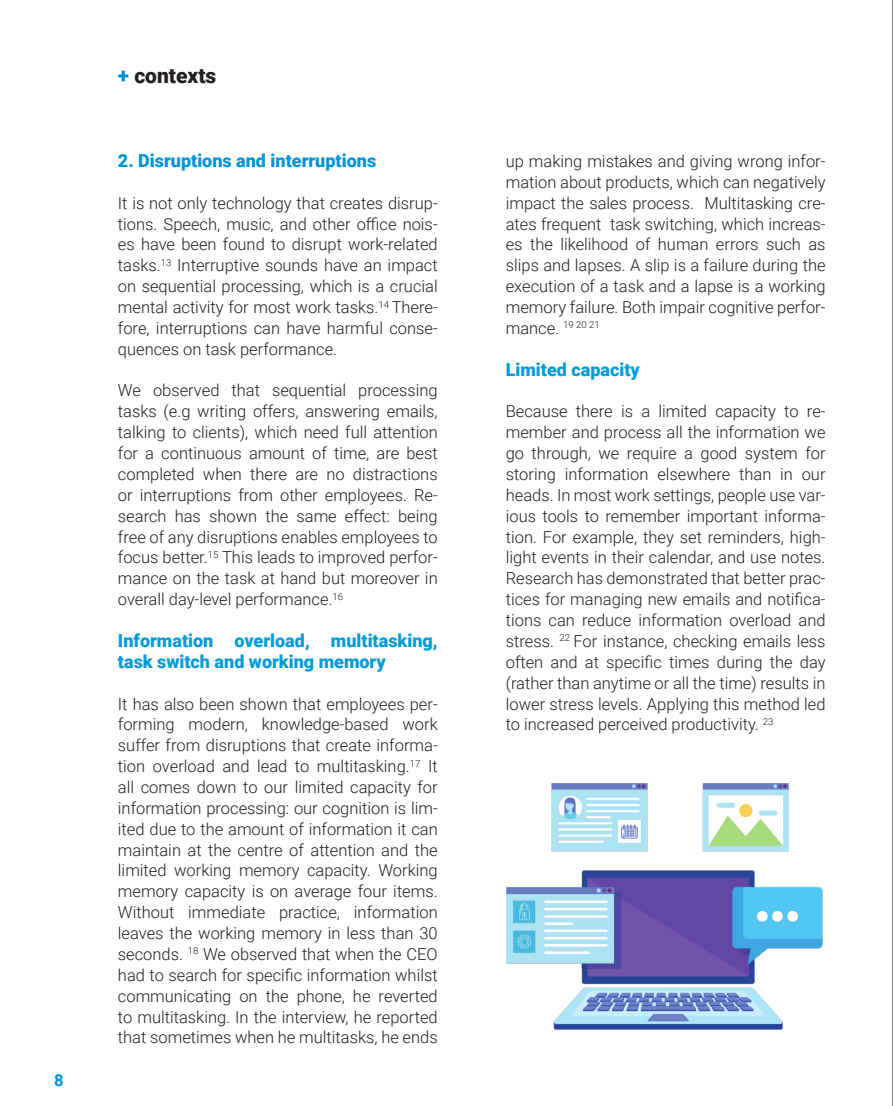
<style>
.page{position:relative;width:893px;height:1106px;background:#fff}
.page>*{position:absolute;margin:0;border:0;box-sizing:border-box;transform-origin:0 0}
.Section{font:900 21px "Roboto";color:#231f20}
.Body{font:900 18px/20.9px "Roboto";color:#009bdb}
.t1{font:900 18px "Roboto";color:#0094d7}
.Body-2{font:300 16.5px/20.9px "Roboto";color:#231f20;text-align:justify}
.t2{font:700 16.5px "Roboto";color:#0094d7}
.s1{color:#0094d7}
</style>
<div class="page">
<hr style="left:892px;top:0;width:1px;height:1106px;background:#000">
<img style="left:506px;top:783px;width:317px;height:247px">
<p class="t2" style="left:54px;top:1068px;width:11px">8</p>
<p class="Section" style="left:118px;top:61px;width:100px"><span class="s1">+</span> contexts</p>
<p class="t1" style="left:118px;top:148px;width:260px">2. Disruptions and interruptions</p>
<p class="Body-2" style="left:118px;top:192px;width:321px">It is not only technology that creates disrup&shy;tions. Speech, music, and other office nois&shy;es have been found to disrupt work-related tasks.<sup>13</sup> Interruptive sounds have an impact on sequential processing, which is a crucial mental activity for most work tasks.<sup>14</sup> There&shy;fore, interruptions can have harmful conse&shy;quences on task performance.</p>
<p class="Body-2" style="left:118px;top:379px;width:321px">We observed that sequential processing tasks (e.g writing offers, answering emails, talking to clients), which need full attention for a continuous amount of time, are best completed when there are no distractions or interruptions from other employees. Re&shy;search has shown the same effect: being free of any disruptions enables employees to focus better.<sup>15</sup> This leads to improved perfor&shy;mance on the task at hand but moreover in overall day-level performance.<sup>16</sup></p>
<p class="Body" style="left:118px;top:629px;width:321px">Information overload, multitasking, task switch and working memory</p>
<p class="Body-2" style="left:118px;top:692px;width:321px">It has also been shown that employees per&shy;forming modern, knowledge-based work suffer from disruptions that create informa&shy;tion overload and lead to multitasking.<sup>17</sup> It all comes down to our limited capacity for information processing: our cognition is lim&shy;ited due to the amount of information it can maintain at the centre of attention and the limited working memory capacity. Working memory capacity is on average four items.<br>Without immediate practice, information leaves the working memory in less than 30 seconds. <sup>18</sup> We observed that when the CEO had to search for specific information whilst communicating on the phone, he reverted to multitasking. In the interview, he reported that sometimes when he multitasks, he ends</p>
<p class="Body-2" style="left:506px;top:150px;width:321px">up making mistakes and giving wrong infor&shy;mation about products, which can negatively impact the sales process. Multitasking cre&shy;ates frequent task switching, which increas&shy;es the likelihood of human errors such as slips and lapses. A slip is a failure during the execution of a task and a lapse is a working memory failure. Both impair cognitive perfor&shy;mance. <sup>19</sup> <sup>20</sup> <sup>21</sup></p>
<p class="Body" style="left:506px;top:358px;width:136px">Limited capacity</p>
<p class="Body-2" style="left:506px;top:400px;width:321px">Because there is a limited capacity to re&shy;member and process all the information we go through, we require a good system for storing information elsewhere than in our heads. In most work settings, people use var&shy;ious tools to remember important informa&shy;tion. For example, they set reminders, high&shy;light events in their calendar, and use notes.<br>Research has demonstrated that better prac&shy;tices for managing new emails and notifica&shy;tions can reduce information overload and stress. <sup>22</sup> For instance, checking emails less often and at specific times during the day (rather than anytime or all the time) results in lower stress levels. Applying this method led to increased perceived productivity. <sup>23</sup></p>
</div>
